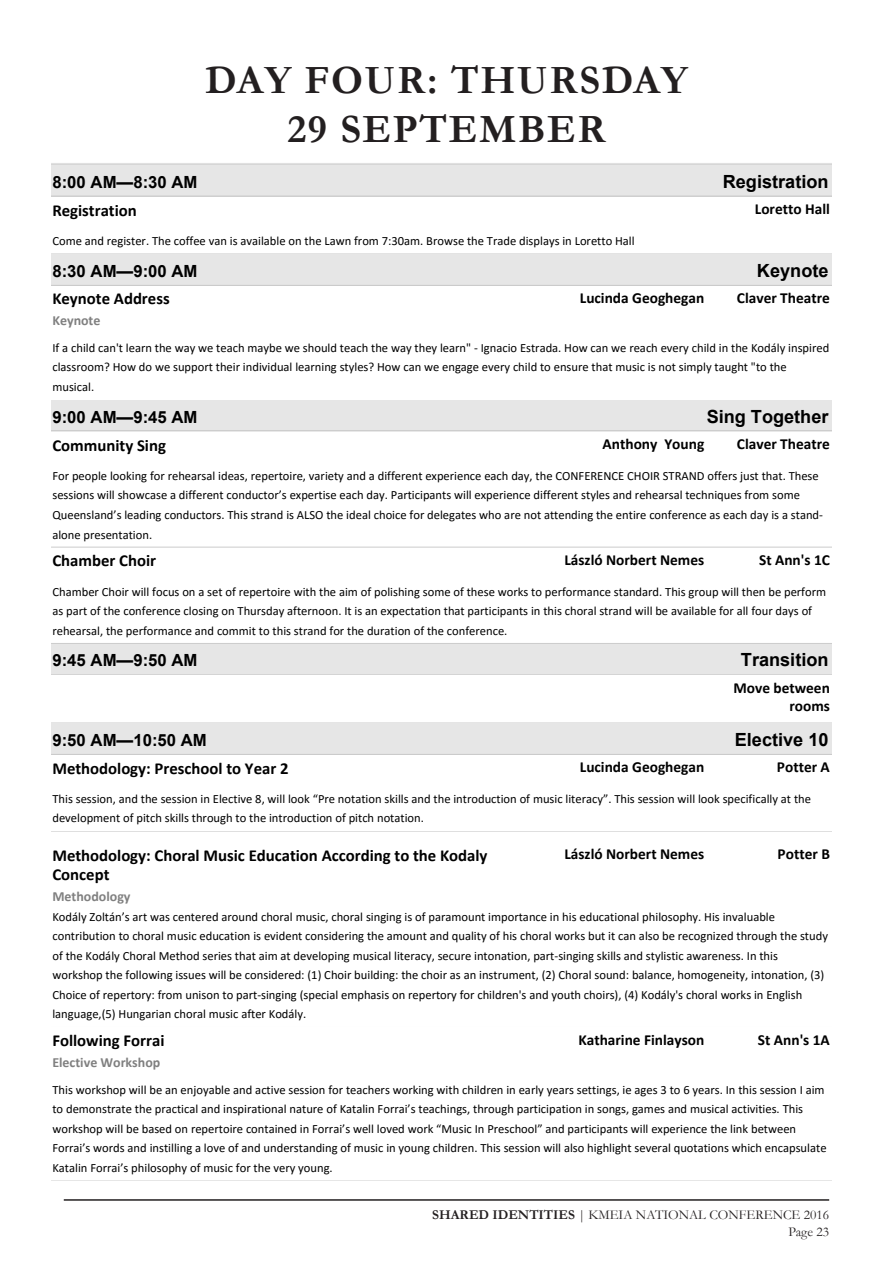
<style>
.page{position:relative;width:893px;height:1263px;background:#fff}
.page>*{position:absolute;margin:0;border:0;box-sizing:border-box;transform-origin:0 0}
.t1{font:700 40.5px/48.6px "Garamond";letter-spacing:.04em;color:#231f20;text-align:center}
.t2{font:700 18.15px "Arial";color:#000}
.t3{font:700 16.8px/19.5px "Calibri";color:#000}
.t4{font:700 16.8px "Arial";color:#000}
.t5{font:700 15.3px/18.1px "Calibri";color:#000;text-align:right}
.t6{font:700 13.95px "Calibri";color:#808080}
.t7{font:13.5px/17px "Garamond";color:#231f20;text-align:right}
.t8{font:12.6px/19.5px "Calibri";color:#000}
.s1{font-weight:700}
</style>
<div class="page">
<hr style="left:64px;top:1199px;width:765px;height:2px;background:#231f20">
<hr style="left:51px;top:163px;width:780px;height:2px;background:#cdcdcd">
<div style="left:51px;top:165px;width:780px;height:30px;background:#e6e6e6"></div>
<hr style="left:51px;top:195px;width:780px;height:2px;background:#cbcbcb">
<div style="left:51px;top:254px;width:780px;height:31px;background:#e6e6e6"></div>
<hr style="left:51px;top:285px;width:780px;height:1px;background:#cbcbcb">
<hr style="left:51px;top:400px;width:780px;height:1px;background:#cbcbcb">
<div style="left:51px;top:401px;width:780px;height:29px;background:#e6e6e6"></div>
<hr style="left:51px;top:430px;width:780px;height:1px;background:#cbcbcb">
<hr style="left:51px;top:547px;width:780px;height:1px;background:#cbcbcb">
<hr style="left:51px;top:643px;width:780px;height:1px;background:#cbcbcb">
<div style="left:51px;top:644px;width:780px;height:30px;background:#e6e6e6"></div>
<hr style="left:51px;top:674px;width:780px;height:2px;background:#cbcbcb">
<div style="left:51px;top:723px;width:780px;height:31px;background:#e6e6e6"></div>
<hr style="left:51px;top:754px;width:780px;height:1px;background:#cbcbcb">
<hr style="left:51px;top:832px;width:780px;height:1px;background:#cbcbcb">
<hr style="left:51px;top:1027px;width:780px;height:1px;background:#cbcbcb">
<p class="t1" style="left:205px;top:57px;width:484px">DAY FOUR: THURSDAY<br>29 SEPTEMBER</p>
<p class="t4" style="left:52px;top:170px;width:147px">8:00 AM—8:30 AM</p>
<p class="t2" style="left:723px;top:168px;width:107px">Registration</p>
<p class="t3" style="left:52px;top:200px;width:86px">Registration</p>
<p class="t8" style="left:52px;top:231px;width:584px">Come and register. The coffee van is available on the Lawn from 7:30am. Browse the Trade displays in Loretto Hall</p>
<p class="t5" style="left:755px;top:199px;width:77px">Loretto Hall</p>
<p class="t4" style="left:52px;top:259px;width:147px">8:30 AM—9:00 AM</p>
<p class="t2" style="left:757px;top:257px;width:73px">Keynote</p>
<p class="t3" style="left:52px;top:289px;width:119px">Keynote Address</p>
<p class="t5" style="left:580px;top:288px;width:126px">Lucinda Geoghegan</p>
<p class="t8" style="left:52px;top:338px;width:778px">If a child can't learn the way we teach maybe we should teach the way they learn" - Ignacio Estrada. How can we reach every child in the Kodály inspired classroom? How do we support their individual learning styles? How can we engage every child to ensure that music is not simply taught "to the musical.</p>
<p class="t5" style="left:737px;top:288px;width:94px">Claver Theatre</p>
<p class="t6" style="left:52px;top:311px;width:50px">Keynote</p>
<p class="t4" style="left:52px;top:405px;width:147px">9:00 AM—9:45 AM</p>
<p class="t2" style="left:707px;top:403px;width:123px">Sing Together</p>
<p class="t3" style="left:52px;top:435px;width:115px">Community Sing</p>
<p class="t5" style="left:603px;top:434px;width:103px">Anthony Young</p>
<p class="t8" style="left:52px;top:466px;width:772px">For people looking for rehearsal ideas, repertoire, variety and a different experience each day, the CONFERENCE CHOIR STRAND offers just that. These sessions will showcase a different conductor’s expertise each day. Participants will experience different styles and rehearsal techniques from some Queensland’s leading conductors. This strand is ALSO the ideal choice for delegates who are not attending the entire conference as each day is a stand&shy;alone presentation.</p>
<p class="t5" style="left:737px;top:434px;width:94px">Claver Theatre</p>
<p class="t3" style="left:52px;top:550px;width:105px">Chamber Choir</p>
<p class="t5" style="left:564px;top:550px;width:141px">László Norbert Nemes</p>
<p class="t8" style="left:52px;top:581px;width:775px">Chamber Choir will focus on a set of repertoire with the aim of polishing some of these works to performance standard. This group will then be perform as part of the conference closing on Thursday afternoon. It is an expectation that participants in this choral strand will be available for all four days of rehearsal, the performance and commit to this strand for the duration of the conference.</p>
<p class="t5" style="left:759px;top:550px;width:72px">St Ann's 1C</p>
<p class="t4" style="left:52px;top:649px;width:147px">9:45 AM—9:50 AM</p>
<p class="t2" style="left:741px;top:647px;width:89px">Transition</p>
<p class="t5" style="left:733px;top:678px;width:98px">Move between rooms</p>
<p class="t4" style="left:52px;top:728px;width:156px">9:50 AM—10:50 AM</p>
<p class="t2" style="left:735px;top:726px;width:95px">Elective 10</p>
<p class="t3" style="left:52px;top:758px;width:238px">Methodology: Preschool to Year 2</p>
<p class="t5" style="left:580px;top:757px;width:126px">Lucinda Geoghegan</p>
<p class="t8" style="left:52px;top:788px;width:760px">This session, and the session in Elective 8, will look “Pre notation skills and the introduction of music literacy”. This session will look specifically at the development of pitch skills through to the introduction of pitch notation.</p>
<p class="t5" style="left:777px;top:757px;width:54px">Potter A</p>
<p class="t3" style="left:52px;top:845px;width:437px">Methodology: Choral Music Education According to the Kodaly<br>Concept</p>
<p class="t5" style="left:564px;top:844px;width:141px">László Norbert Nemes</p>
<p class="t8" style="left:52px;top:906px;width:777px">Kodály Zoltán’s art was centered around choral music, choral singing is of paramount importance in his educational philosophy. His invaluable contribution to choral music education is evident considering the amount and quality of his choral works but it can also be recognized through the study of the Kodály Choral Method series that aim at developing musical literacy, secure intonation, part-singing skills and stylistic awareness. In this workshop the following issues will be considered: (1) Choir building: the choir as an instrument, (2) Choral sound: balance, homogeneity, intonation, (3)<br>Choice of repertory: from unison to part-singing (special emphasis on repertory for children's and youth choirs), (4) Kodály's choral works in English language,(5) Hungarian choral music after Kodály.</p>
<p class="t5" style="left:778px;top:844px;width:54px">Potter B</p>
<p class="t6" style="left:52px;top:886px;width:80px">Methodology</p>
<p class="t5" style="left:758px;top:1030px;width:74px">St Ann's 1A</p>
<p class="t3" style="left:52px;top:1030px;width:114px">Following Forrai</p>
<p class="t5" style="left:578px;top:1030px;width:127px">Katharine Finlayson</p>
<p class="t8" style="left:52px;top:1079px;width:776px">This workshop will be an enjoyable and active session for teachers working with children in early years settings, ie ages 3 to 6 years. In this session I aim to demonstrate the practical and inspirational nature of Katalin Forrai’s teachings, through participation in songs, games and musical activities. This workshop will be based on repertoire contained in Forrai’s well loved work “Music In Preschool” and participants will experience the link between Forrai’s words and instilling a love of and understanding of music in young children. This session will also highlight several quotations which encapsulate Katalin Forrai’s philosophy of music for the very young.</p>
<p class="t6" style="left:52px;top:1053px;width:109px">Elective Workshop</p>
<p class="t7" style="left:432px;top:1205px;width:399px"><span class="s1">SHARED IDENTITIES</span> | KMEIA NATIONAL CONFERENCE 2016<br>Page 23</p>
</div>
